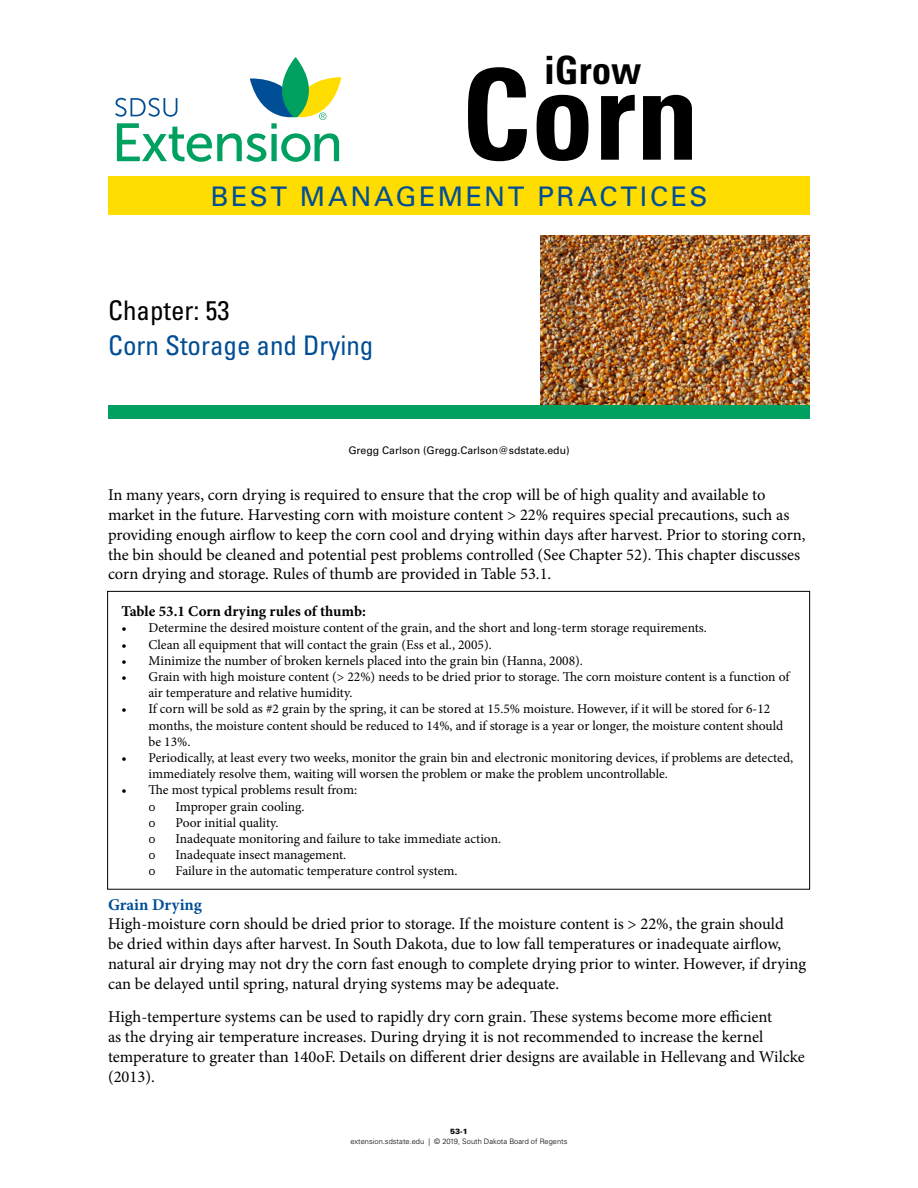
<style>
.page{position:relative;width:918px;height:1188px;background:#fff}
.page>*{position:absolute;margin:0;border:0;box-sizing:border-box;transform-origin:0 0}
.t1{font:700 condensed 126px "Univers";color:#000}
.t2{font:700 condensed 39px "Univers";color:#000}
.t3{font:27px "Univers";letter-spacing:.1em;color:#004e95}
.t4{font:condensed 27px "Univers";color:#004e95}
.t5{font:condensed 27px "Univers";color:#000}
.t6{font:16.5px/19.8px "Minion Pro";color:#000}
.t7{font:700 16.5px "Minion Pro";color:#004e95}
.t8{font:700 15px "Minion Pro";color:#000}
.t9{font:13.5px/16.2px "Minion Pro";letter-spacing:-.005em;color:#000}
.t10{font:10.5px "Univers";color:#000}
.t11{font:300 7.5px "Univers";color:#000}
.t12{font:900 7.5px "Univers";color:#000}
</style>
<div class="page">
<div style="left:108px;top:176px;width:702px;height:39px;background:#fd0"></div>
<svg style="left:115px;top:57px;width:226px;height:105px"></svg>
<img style="left:540px;top:235px;width:270px;height:170px">
<div style="left:108px;top:405px;width:702px;height:14px;background:#00a160"></div>
<h2 class="t2" style="left:544px;top:46px;width:99px">iGrow</h2>
<h1 class="t1" style="left:461px;top:38px;width:240px">Corn</h1>
<h3 class="t3" style="left:210px;top:180px;width:499px">BEST MANAGEMENT PRACTICES</h3>
<h3 class="t5" style="left:108px;top:293px;width:123px">Chapter: 53</h3>
<h3 class="t4" style="left:108px;top:328px;width:267px">Corn Storage and Drying</h3>
<p class="t10" style="left:348px;top:444px;width:223px">Gregg Carlson (Gregg.Carlson@sdstate.edu)</p>
<p class="t6" style="left:108px;top:485px;width:699px">In many years, corn drying is required to ensure that the crop will be of high quality and available to market in the future. Harvesting corn with moisture content &gt; 22% requires special precautions, such as providing enough airflow to keep the corn cool and drying within days after harvest. Prior to storing corn, the bin should be cleaned and potential pest problems controlled (See Chapter 52). This chapter discusses corn drying and storage. Rules of thumb are provided in Table 53.1.</p>
<p class="t9" style="left:122px;top:620px;width:587px">• Determine the desired moisture content of the grain, and the short and long-term storage requirements.</p>
<p class="t8" style="left:122px;top:601px;width:246px">Table 53.1 Corn drying rules of thumb:</p>
<p class="t9" style="left:122px;top:636px;width:372px">• Clean all equipment that will contact the grain (Ess et al., 2005).</p>
<p class="t9" style="left:122px;top:652px;width:463px">• Minimize the number of broken kernels placed into the grain bin (Hanna, 2008).</p>
<p class="t9" style="left:148px;top:669px;width:642px;text-indent:-27px">• Grain with high moisture content (&gt; 22%) needs to be dried prior to storage. The corn moisture content is a function of air temperature and relative humidity.</p>
<p class="t9" style="left:148px;top:701px;width:636px;text-indent:-27px">• If corn will be sold as #2 grain by the spring, it can be stored at 15.5% moisture. However, if it will be stored for 6-12 months, the moisture content should be reduced to 14%, and if storage is a year or longer, the moisture content should be 13%.</p>
<p class="t9" style="left:148px;top:750px;width:646px;text-indent:-27px">• Periodically, at least every two weeks, monitor the grain bin and electronic monitoring devices, if problems are detected, immediately resolve them, waiting will worsen the problem or make the problem uncontrollable.</p>
<p class="t9" style="left:176px;top:782px;width:327px;text-indent:-54px">• The most typical problems result from:<br>Improper grain cooling.<br>Poor initial quality.<br>Inadequate monitoring and failure to take immediate action.<br>Inadequate insect management.<br>Failure in the automatic temperature control system.</p>
<p class="t7" style="left:108px;top:893px;width:95px">Grain Drying</p>
<p class="t6" style="left:108px;top:914px;width:700px">High-moisture corn should be dried prior to storage. If the moisture content is &gt; 22%, the grain should<br>be dried within days after harvest. In South Dakota, due to low fall temperatures or inadequate airflow, natural air drying may not dry the corn fast enough to complete drying prior to winter. However, if drying can be delayed until spring, natural drying systems may be adequate.</p>
<p class="t6" style="left:108px;top:1007px;width:698px">High-temperture systems can be used to rapidly dry corn grain. These systems become more efficient<br>as the drying air temperature increases. During drying it is not recommended to increase the kernel temperature to greater than 140oF. Details on different drier designs are available in Hellevang and Wilcke (2013).</p>
<p class="t12" style="left:450px;top:1126px;width:19px">53-1</p>
<p class="t11" style="left:351px;top:1137px;width:218px">extension.sdstate.edu | © 2019, South Dakota Board of Regents</p>
</div>
